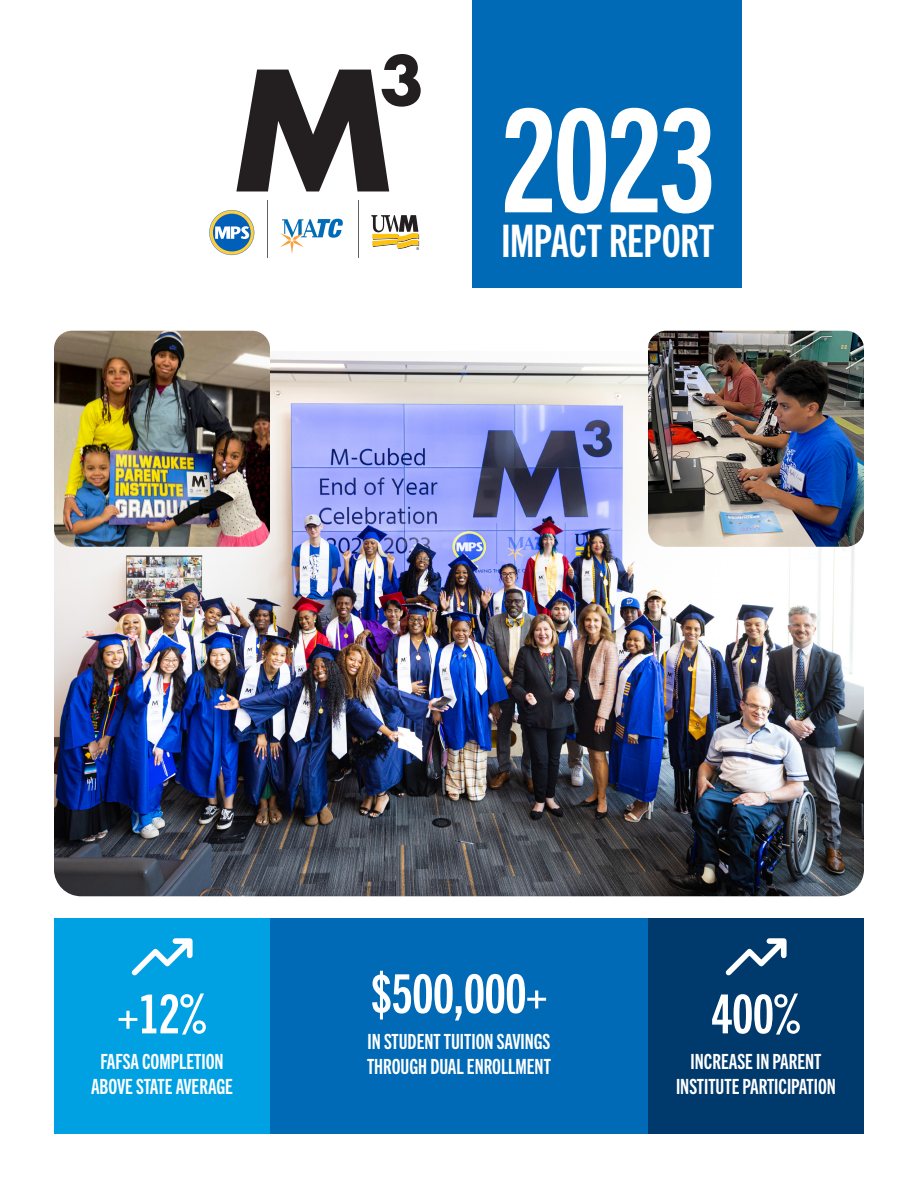
<style>
.page{position:relative;width:918px;height:1188px;background:#fff}
.page>*{position:absolute;margin:0;border:0;box-sizing:border-box;transform-origin:0 0}
.t1{font:144px "Trade Gothic Next LT Pro Bd Cm";color:#fff}
.t2{font:54px "Trade Gothic Next LT Pro Bd Cm";color:#fff}
.t3{font:45px "Trade Gothic Next LT Pro Bd Cm";letter-spacing:-.01em;color:#fff}
.t4{font:21px/25.2px "Trade Gothic Next LT Pro Bd Cm";color:#fff;text-align:center}
</style>
<div class="page">
<div style="left:472px;top:0;width:270px;height:287px;background:#016ab6"></div>
<svg style="left:280px;top:219px;width:63px;height:35px"></svg>
<hr style="left:268px;top:200px;width:1px;height:57px;background:#636366">
<hr style="left:358px;top:200px;width:1px;height:57px;background:#636366">
<svg style="left:371px;top:215px;width:48px;height:35px"></svg>
<svg style="left:209px;top:210px;width:45px;height:45px"></svg>
<svg style="left:236px;top:54px;width:185px;height:137px"></svg>
<img style="left:54px;top:359px;width:810px;height:537px">
<div style="left:54px;top:918px;width:216px;height:216px;background:#00a1e3"></div>
<svg style="left:131px;top:938px;width:62px;height:38px"></svg>
<div style="left:648px;top:918px;width:216px;height:216px;background:#003a6d"></div>
<svg style="left:725px;top:938px;width:62px;height:38px"></svg>
<div style="left:270px;top:918px;width:378px;height:216px;background:#016ab6"></div>
<img style="left:54px;top:331px;width:216px;height:216px">
<img style="left:648px;top:331px;width:216px;height:216px">
<p class="t1" style="left:501px;top:64px;width:215px">2023</p>
<p class="t3" style="left:501px;top:211px;width:214px">IMPACT REPORT</p>
<p class="t2" style="left:118px;top:978px;width:90px">+12%</p>
<p class="t4" style="left:91px;top:1048px;width:143px">FAFSA COMPLETION<br>ABOVE STATE AVERAGE</p>
<p class="t2" style="left:371px;top:958px;width:178px">$500,000+</p>
<p class="t4" style="left:367px;top:1028px;width:185px;text-align:left">IN STUDENT TUITION SAVINGS<br>THROUGH DUAL ENROLLMENT</p>
<p class="t2" style="left:712px;top:978px;width:90px">400%</p>
<p class="t4" style="left:676px;top:1048px;width:161px">INCREASE IN PARENT<br>INSTITUTE PARTICIPATION</p>
</div>
